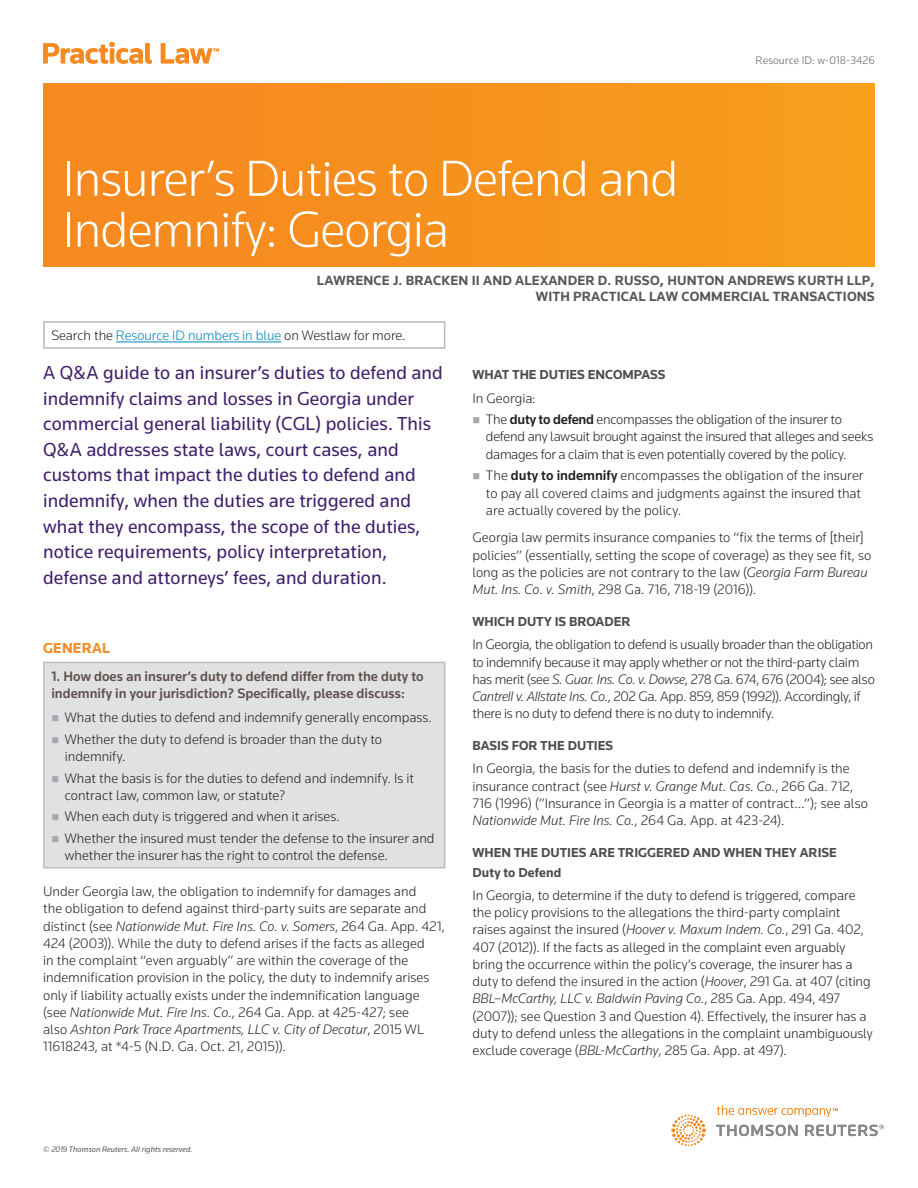
<style>
.page{position:relative;width:918px;height:1188px;background:#fff}
.page>*{position:absolute;margin:0;border:0;box-sizing:border-box;transform-origin:0 0}
.t1{font:300 52.5px/51px "Knowledge";letter-spacing:-.02em;color:#fff}
.t2{font:19.5px/25.5px "Knowledge";letter-spacing:.005em;color:#3e1d6b}
.t3{font:700 15px "Knowledge";letter-spacing:.015em;color:#f6891f}
.t4{font:300 14.25px/17.2px "Knowledge";letter-spacing:-.005em;color:#231f20}
.t5{font:300 14.25px/17.2px "Knowledge";letter-spacing:-.025em;color:#231f20}
.t6{font:500 14.25px/17.2px "Knowledge";color:#5f514d}
.t7{font:700 13.8px/15.8px "Knowledge";letter-spacing:.01em;color:#57585a;text-align:right}
.t8{font:700 13.5px/19.4px "Knowledge";color:#4b4c4d}
.t9{font:300 11.25px "Knowledge";letter-spacing:.01em;color:#57585a}
.t10{font:italic 8.25px "Knowledge";color:#57585a}
.s1{color:#0083bf}
.s2{font-style:italic}
.s3{font-weight:500}
</style>
<div class="page">
<svg style="left:43px;top:42px;width:176px;height:22px"></svg>
<svg style="left:672px;top:1106px;width:212px;height:40px"></svg>
<hr style="left:116px;top:342px;width:165px;height:1px;background:#0083bf">
<div style="left:43px;top:321px;width:402px;height:28px;border:2px solid #b8b9bc"></div>
<div style="left:43px;top:84px;width:832px;height:183px;background:#f6911e"></div>
<div style="left:44px;top:662px;width:401px;height:206px;background:#e0e1e3"></div>
<div style="left:43px;top:662px;width:402px;height:207px;border:2px solid #bcbdc0"></div>
<p class="t9" style="left:756px;top:53px;width:121px">Resource ID: w-018-3426</p>
<h1 class="t1" style="left:62px;top:152px;width:618px">Insurer’s Duties to Defend and<br>Indemnify: Georgia</h1>
<p class="t7" style="left:317px;top:273px;width:559px">LAWRENCE J. BRACKEN II AND ALEXANDER D. RUSSO, HUNTON ANDREWS KURTH LLP,<br>WITH PRACTICAL LAW COMMERCIAL TRANSACTIONS</p>
<p class="t4" style="left:51px;top:327px;width:356px">Search the <span class="s1">Resource ID numbers in blue</span> on Westlaw for more.</p>
<p class="t2" style="left:43px;top:360px;width:401px">A Q&amp;A guide to an insurer’s duties to defend and indemnify claims and losses in Georgia under commercial general liability (CGL) policies. This Q&amp;A addresses state laws, court cases, and customs that impact the duties to defend and indemnify, when the duties are triggered and what they encompass, the scope of the duties, notice requirements, policy interpretation, defense and attorneys’ fees, and duration.</p>
<p class="t3" style="left:43px;top:639px;width:69px">GENERAL</p>
<p class="t6" style="left:51px;top:667px;width:374px">1. How does an insurer’s duty to defend differ from the duty to indemnify in your jurisdiction? Specifically, please discuss:</p>
<p class="t4" style="left:65px;top:706px;width:369px;line-height:21.6px">What the duties to defend and indemnify generally encompass.<br>Whether the duty to defend is broader than the duty to</p>
<p class="t4" style="left:65px;top:745px;width:351px;line-height:21.6px">indemnify.<br>What the basis is for the duties to defend and indemnify. Is it</p>
<p class="t4" style="left:65px;top:784px;width:371px;line-height:21.6px">contract law, common law, or statute?<br>When each duty is triggered and when it arises.<br>Whether the insured must tender the defense to the insurer and</p>
<p class="t4" style="left:65px;top:847px;width:325px">whether the insurer has the right to control the defense.</p>
<p class="t4" style="left:43px;top:882px;width:403px">Under Georgia law, the obligation to indemnify for damages and<br>the obligation to defend against third-party suits are separate and distinct (see <span class="s2">Nationwide Mut. Fire Ins. Co. v. Somers</span>, 264 Ga. App. 421, 424 (2003)). While the duty to defend arises if the facts as alleged<br>in the complaint “even arguably” are within the coverage of the indemnification provision in the policy, the duty to indemnify arises only if liability actually exists under the indemnification language (see <span class="s2">Nationwide Mut. Fire Ins. Co.</span>, 264 Ga. App. at 425-427; see<br>also <span class="s2">Ashton Park Trace Apartments, LLC v. City of Decatur</span>, 2015 WL 11618243, at *4-5 (N.D. Ga. Oct. 21, 2015)).</p>
<p class="t8" style="left:472px;top:365px;width:195px">WHAT THE DUTIES ENCOMPASS</p>
<p class="t4" style="left:486px;top:387px;width:358px;line-height:21.6px;text-indent:-14px">In Georgia:<br>The <span class="s3">duty to defend</span> encompasses the obligation of the insurer to</p>
<p class="t4" style="left:486px;top:428px;width:389px">defend any lawsuit brought against the insured that alleges and seeks damages for a claim that is even potentially covered by the policy.</p>
<p class="t4" style="left:486px;top:467px;width:379px">The <span class="s3">duty to indemnify</span> encompasses the obligation of the insurer to pay all covered claims and judgments against the insured that are actually covered by the policy.</p>
<p class="t4" style="left:472px;top:529px;width:400px">Georgia law permits insurance companies to “fix the terms of [their] policies” (essentially, setting the scope of coverage) as they see fit, so long as the policies are not contrary to the law (<span class="s2">Georgia Farm Bureau Mut. Ins. Co. v. Smith</span>, 298 Ga. 716, 718-19 (2016)).</p>
<p class="t8" style="left:472px;top:612px;width:159px">WHICH DUTY IS BROADER</p>
<p class="t5" style="left:472px;top:636px;width:404px">In Georgia, the obligation to defend is usually broader than the obligation to indemnify because it may apply whether or not the third-party claim has merit (see <span class="s2">S. Guar. Ins. Co. v. Dowse</span>, 278 Ga. 674, 676 (2004); see also <span class="s2">Cantrell v. Allstate Ins. Co.</span>, 202 Ga. App. 859, 859 (1992)). Accordingly, if there is no duty to defend there is no duty to indemnify.</p>
<p class="t8" style="left:472px;top:736px;width:142px">BASIS FOR THE DUTIES</p>
<p class="t4" style="left:472px;top:760px;width:397px">In Georgia, the basis for the duties to defend and indemnify is the insurance contract (see <span class="s2">Hurst v. Grange Mut. Cas. Co.</span>, 266 Ga. 712, 716 (1996) (”Insurance in Georgia is a matter of contract…”); see also <span class="s2">Nationwide Mut. Fire Ins. Co.</span>, 264 Ga. App. at 423-24).</p>
<p class="t8" style="left:472px;top:843px;width:366px">WHEN THE DUTIES ARE TRIGGERED AND WHEN THEY ARISE<br>Duty to Defend</p>
<p class="t4" style="left:472px;top:886px;width:402px">In Georgia, to determine if the duty to defend is triggered, compare the policy provisions to the allegations the third-party complaint raises against the insured (<span class="s2">Hoover v. Maxum Indem. Co.</span>, 291 Ga. 402, 407 (2012)). If the facts as alleged in the complaint even arguably bring the occurrence within the policy’s coverage, the insurer has a duty to defend the insured in the action (<span class="s2">Hoover</span>, 291 Ga. at 407 (citing <span class="s2">BBL–McCarthy, LLC v. Baldwin Paving Co.</span>, 285 Ga. App. 494, 497 (2007)); see Question 3 and Question 4). Effectively, the insurer has a duty to defend unless the allegations in the complaint unambiguously exclude coverage (<span class="s2">BBL-McCarthy</span>, 285 Ga. App. at 497).</p>
<p class="t10" style="left:43px;top:1144px;width:151px">© 2019 Thomson Reuters. All rights reserved.</p>
</div>
